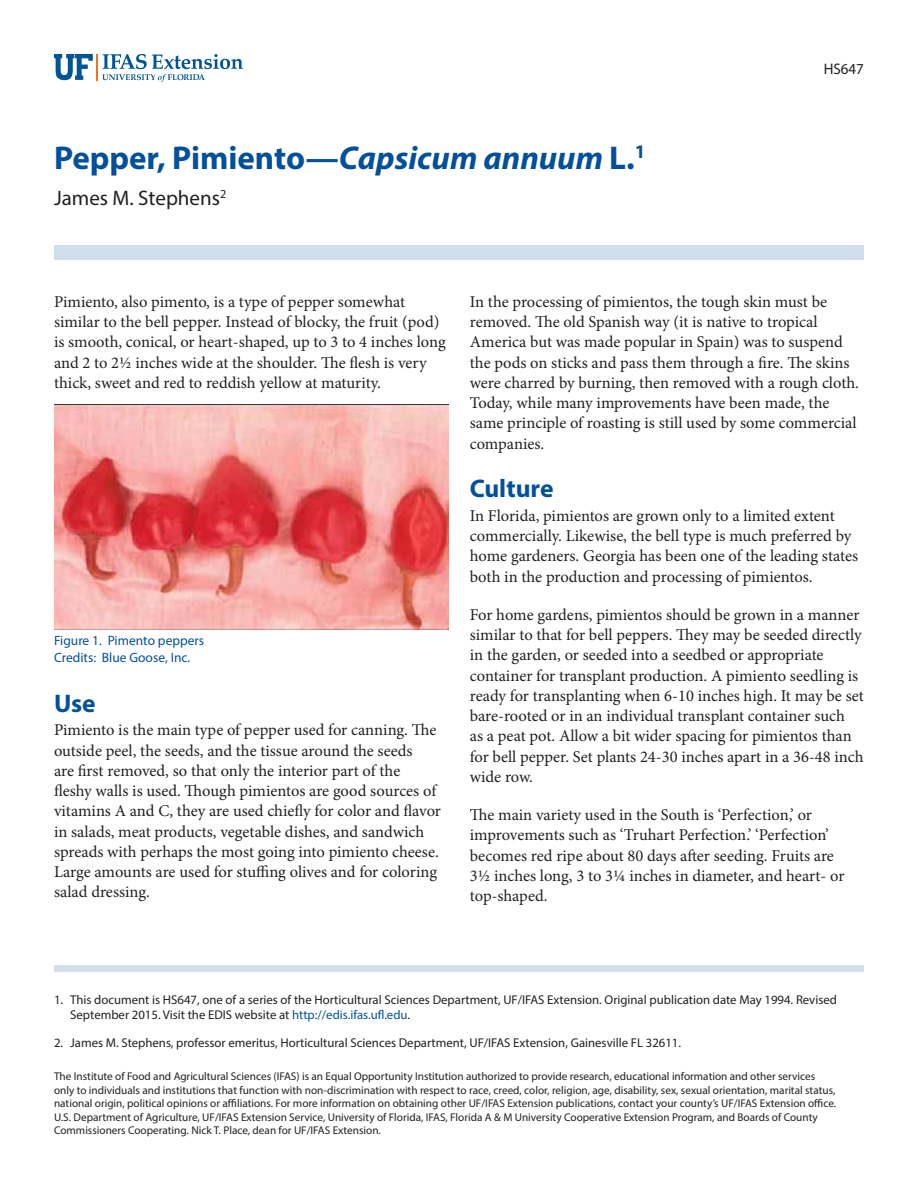
<style>
.page{position:relative;width:918px;height:1188px;background:#fff}
.page>*{position:absolute;margin:0;border:0;box-sizing:border-box;transform-origin:0 0}
.t1{font:700 33px "Myriad Pro";color:#03509a}
.t2{font:700 25.5px "Myriad Pro";color:#03509a}
.t3{font:21px "Myriad Pro";color:#231f20}
.t4{font:16.5px/20.2px "Minion Pro";color:#231f20}
.t5{font:15.3px "Myriad Pro";color:#231f20}
.t6{font:13.5px/16.5px "Myriad Pro";color:#03509a}
.t7{font:12.75px/15.3px "Myriad Pro";color:#231f20}
.t8{font:11.25px/13.5px "Myriad Pro";color:#231f20}
.s1{font-style:italic}
.s2{color:#03509a}
</style>
<div class="page">
<svg style="left:54px;top:54px;width:189px;height:28px"></svg>
<div style="left:54px;top:245px;width:810px;height:15px;background:#d0ddea"></div>
<div style="left:54px;top:965px;width:810px;height:7px;background:#d0ddea"></div>
<img style="left:54px;top:405px;width:394px;height:225px">
<h1 class="t1" style="left:54px;top:138px;width:593px">Pepper, Pimiento—<span class="s1">Capsicum annuum</span> L.<sup>1</sup></h1>
<p class="t3" style="left:54px;top:190px;width:174px">James M. Stephens<sup>2</sup></p>
<p class="t5" style="left:824px;top:63px;width:42px">HS647</p>
<p class="t4" style="left:54px;top:293px;width:393px">Pimiento, also pimento, is a type of pepper somewhat similar to the bell pepper. Instead of blocky, the fruit (pod) is smooth, conical, or heart-shaped, up to 3 to 4 inches long and 2 to 2½ inches wide at the shoulder. The flesh is very thick, sweet and red to reddish yellow at maturity.</p>
<p class="t6" style="left:54px;top:633px;width:152px">Figure 1. Pimento peppers<br>Credits: Blue Goose, Inc.</p>
<h2 class="t2" style="left:54px;top:688px;width:43px">Use</h2>
<p class="t4" style="left:54px;top:721px;width:389px">Pimiento is the main type of pepper used for canning. The outside peel, the seeds, and the tissue around the seeds<br>are first removed, so that only the interior part of the fleshy walls is used. Though pimientos are good sources of vitamins A and C, they are used chiefly for color and flavor in salads, meat products, vegetable dishes, and sandwich spreads with perhaps the most going into pimiento cheese.<br>Large amounts are used for stuffing olives and for coloring salad dressing.</p>
<p class="t4" style="left:470px;top:293px;width:391px">In the processing of pimientos, the tough skin must be removed. The old Spanish way (it is native to tropical America but was made popular in Spain) was to suspend the pods on sticks and pass them through a fire. The skins were charred by burning, then removed with a rough cloth.<br>Today, while many improvements have been made, the same principle of roasting is still used by some commercial companies.</p>
<h2 class="t2" style="left:470px;top:474px;width:85px">Culture</h2>
<p class="t4" style="left:470px;top:507px;width:390px">In Florida, pimientos are grown only to a limited extent commercially. Likewise, the bell type is much preferred by home gardeners. Georgia has been one of the leading states both in the production and processing of pimientos.</p>
<p class="t4" style="left:470px;top:606px;width:396px">For home gardens, pimientos should be grown in a manner similar to that for bell peppers. They may be seeded directly in the garden, or seeded into a seedbed or appropriate container for transplant production. A pimiento seedling is ready for transplanting when 6-10 inches high. It may be set bare-rooted or in an individual transplant container such<br>as a peat pot. Allow a bit wider spacing for pimientos than for bell pepper. Set plants 24-30 inches apart in a 36-48 inch wide row.</p>
<p class="t4" style="left:470px;top:806px;width:376px">The main variety used in the South is ‘Perfection,’ or improvements such as ‘Truhart Perfection.’ ‘Perfection’ becomes red ripe about 80 days after seeding. Fruits are 3½ inches long, 3 to 3¼ inches in diameter, and heart- or top-shaped.</p>
<p class="t7" style="left:70px;top:993px;width:768px;text-indent:-16px">1. This document is HS647, one of a series of the Horticultural Sciences Department, UF/IFAS Extension. Original publication date May 1994. Revised<br>September 2015. Visit the EDIS website at <span class="s2">http://edis.ifas.ufl.edu</span>.</p>
<p class="t7" style="left:54px;top:1036px;width:629px">2. James M. Stephens, professor emeritus, Horticultural Sciences Department, UF/IFAS Extension, Gainesville FL 32611.</p>
<p class="t8" style="left:54px;top:1070px;width:784px">The Institute of Food and Agricultural Sciences (IFAS) is an Equal Opportunity Institution authorized to provide research, educational information and other services only to individuals and institutions that function with non-discrimination with respect to race, creed, color, religion, age, disability, sex, sexual orientation, marital status, national origin, political opinions or affiliations. For more information on obtaining other UF/IFAS Extension publications, contact your county’s UF/IFAS Extension office.<br>U.S. Department of Agriculture, UF/IFAS Extension Service, University of Florida, IFAS, Florida A &amp; M University Cooperative Extension Program, and Boards of County Commissioners Cooperating. Nick T. Place, dean for UF/IFAS Extension.</p>
</div>
